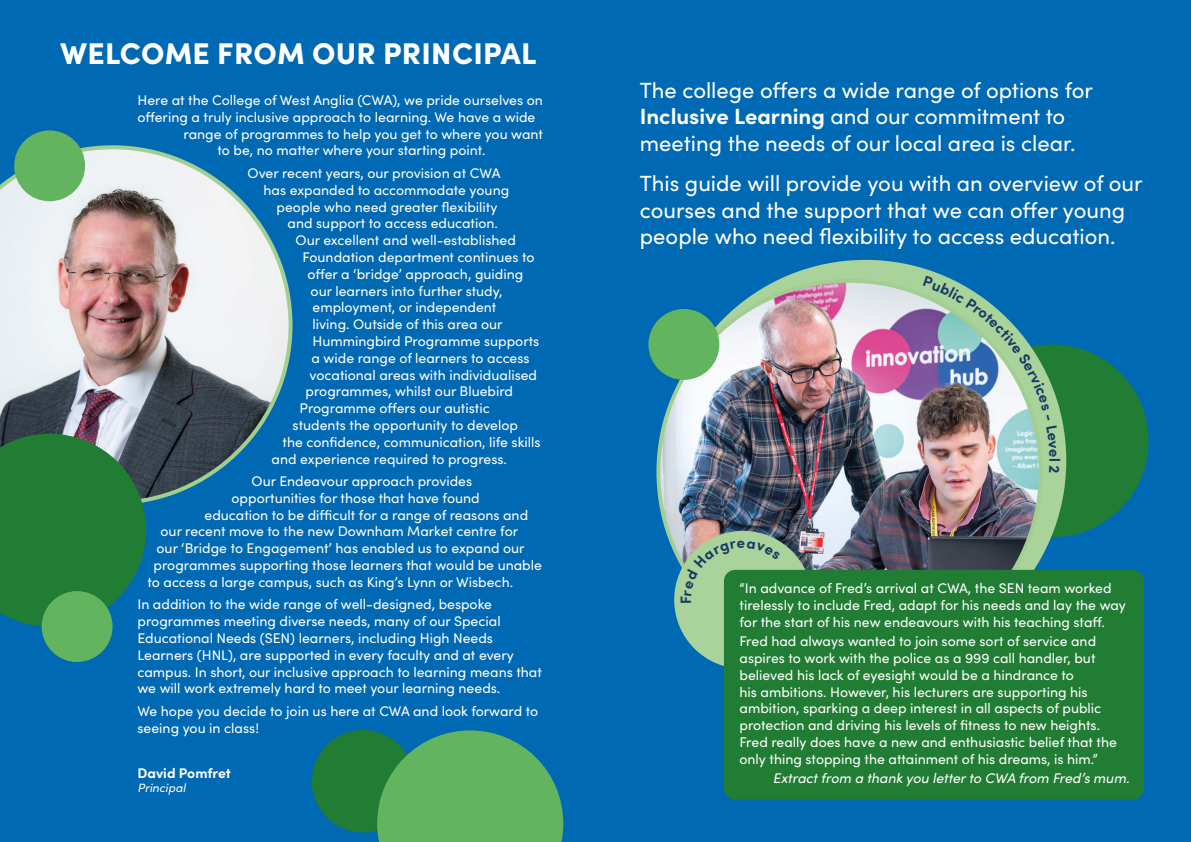
<style>
.page{position:relative;width:1191px;height:842px;background:#0069b4}
.page>*{position:absolute;margin:0;border:0;box-sizing:border-box;transform-origin:0 0}
.t1{font:900 30px "Sofia Pro";letter-spacing:.01em;color:#fff}
.t2{font:22px/26.4px "Sofia Pro";color:#fff}
.t3{font:700 15px "Sofia Pro";color:#163a65}
.t4{font:14px/16.8px "Sofia Pro";color:#fff}
.t5{font:italic 14px "Sofia Pro";color:#fff}
.t6{font:700 14px "Sofia Pro";color:#fff}
.t7{font:italic 12px "Sofia Pro";color:#fff}
.s1{font-weight:700}
</style>
<div class="page">
<div style="left:955px;top:344px;width:193px;height:193px;background:#217d34;border-radius:50%"></div>
<div style="left:664px;top:260px;width:402px;height:401px;background:#aad29b;border-radius:50%"></div>
<img style="left:0;top:145px;width:292px;height:357px">
<img style="left:658px;top:281px;width:382px;height:382px;border-radius:191px">
<div style="left:312px;top:730px;width:102px;height:102px;background:#217d34;border-radius:50%"></div>
<svg style="left:377px;top:730px;width:186px;height:112px"></svg>
<div style="left:14px;top:130px;width:71px;height:71px;background:#62b55e;border-radius:50%"></div>
<svg style="left:0;top:434px;width:146px;height:192px"></svg>
<div style="left:42px;top:591px;width:71px;height:71px;background:#62b55e;border-radius:50%"></div>
<div style="left:648px;top:309px;width:71px;height:71px;background:#62b55e;border-radius:50%"></div>
<div style="left:674px;top:531px;width:138px;height:138px;background:#aad29b;border-radius:50%"></div>
<div style="left:724px;top:570px;width:419px;height:229px;background:#217d34;border-radius:11px"></div>
<svg style="left:923px;top:276px;width:134px;height:181px"></svg>
<svg style="left:680px;top:540px;width:100px;height:63px"></svg>
<p class="t1" style="left:60px;top:30px;width:478px">WELCOME FROM OUR PRINCIPAL</p>
<p class="t4" style="left:137px;top:91px;width:407px">Here at the College of West Anglia (CWA), we pride ourselves on</p>
<p class="t4" style="left:137px;top:108px;width:399px">offering a truly inclusive approach to learning. We have a wide</p>
<p class="t4" style="left:183px;top:125px;width:361px">range of programmes to help you get to where you want</p>
<p class="t4" style="left:217px;top:141px;width:269px">to be, no matter where your starting point.</p>
<p class="t4" style="left:247px;top:164px;width:254px">Over recent years, our provision at CWA</p>
<p class="t4" style="left:263px;top:181px;width:247px">has expanded to accommodate young</p>
<p class="t4" style="left:276px;top:197px;width:222px">people who need greater flexibility</p>
<p class="t4" style="left:287px;top:214px;width:212px">and support to access education.</p>
<p class="t4" style="left:295px;top:231px;width:222px">Our excellent and well-established</p>
<p class="t4" style="left:302px;top:248px;width:233px">Foundation department continues to</p>
<p class="t4" style="left:307px;top:265px;width:217px">offer a ‘bridge’ approach, guiding</p>
<p class="t4" style="left:310px;top:281px;width:193px">our learners into further study,</p>
<p class="t4" style="left:312px;top:298px;width:185px">employment, or independent</p>
<p class="t4" style="left:312px;top:315px;width:192px">living. Outside of this area our</p>
<p class="t4" style="left:312px;top:332px;width:228px">Hummingbird Programme supports</p>
<p class="t4" style="left:311px;top:349px;width:219px">a wide range of learners to access</p>
<p class="t4" style="left:309px;top:365px;width:229px">vocational areas with individualised</p>
<p class="t4" style="left:305px;top:382px;width:209px">programmes, whilst our Bluebird</p>
<p class="t4" style="left:299px;top:399px;width:192px">Programme offers our autistic</p>
<p class="t4" style="left:292px;top:416px;width:227px">students the opportunity to develop</p>
<p class="t4" style="left:282px;top:433px;width:259px">the confidence, communication, life skills</p>
<p class="t4" style="left:271px;top:449px;width:237px">and experience required to progress.</p>
<p class="t4" style="left:251px;top:472px;width:222px">Our Endeavour approach provides</p>
<p class="t4" style="left:231px;top:489px;width:250px">opportunities for those that have found</p>
<p class="t4" style="left:204px;top:506px;width:325px">education to be difficult for a range of reasons and</p>
<p class="t4" style="left:160px;top:522px;width:359px">our recent move to the new Downham Market centre for</p>
<p class="t4" style="left:156px;top:539px;width:370px">our ‘Bridge to Engagement’ has enabled us to expand our</p>
<p class="t4" style="left:153px;top:556px;width:390px">programmes supporting those learners that would be unable</p>
<p class="t4" style="left:147px;top:573px;width:367px">to access a large campus, such as King’s Lynn or Wisbech.</p>
<p class="t4" style="left:137px;top:595px;width:406px">In addition to the wide range of well-designed, bespoke programmes meeting diverse needs, many of our Special Educational Needs (SEN) learners, including High Needs Learners (HNL), are supported in every faculty and at every campus. In short, our inclusive approach to learning means that we will work extremely hard to meet your learning needs.</p>
<p class="t4" style="left:137px;top:702px;width:402px">We hope you decide to join us here at CWA and look forward to seeing you in class!</p>
<p class="t6" style="left:137px;top:762px;width:95px">David Pomfret</p>
<p class="t7" style="left:137px;top:779px;width:49px">Principal</p>
<p class="t2" style="left:640px;top:76px;width:454px">The college offers a wide range of options for<br><span class="s1">Inclusive Learning</span> and our commitment to meeting the needs of our local area is clear.</p>
<p class="t2" style="left:640px;top:169px;width:504px">This guide will provide you with an overview of our courses and the support that we can offer young people who need flexibility to access education.</p>
<p class="t3" style="left:1066px;top:458px;width:6px;rotate:90deg">l</p>
<p class="t4" style="left:739px;top:579px;width:388px">“In advance of Fred’s arrival at CWA, the SEN team worked tirelessly to include Fred, adapt for his needs and lay the way for the start of his new endeavours with his teaching staff.</p>
<p class="t4" style="left:739px;top:632px;width:379px">Fred had always wanted to join some sort of service and aspires to work with the police as a 999 call handler, but believed his lack of eyesight would be a hindrance to<br>his ambitions. However, his lecturers are supporting his ambition, sparking a deep interest in all aspects of public protection and driving his levels of fitness to new heights.<br>Fred really does have a new and enthusiastic belief that the only thing stopping the attainment of his dreams, is him.”</p>
<p class="t5" style="left:773px;top:768px;width:358px">Extract from a thank you letter to CWA from Fred’s mum.</p>
</div>
